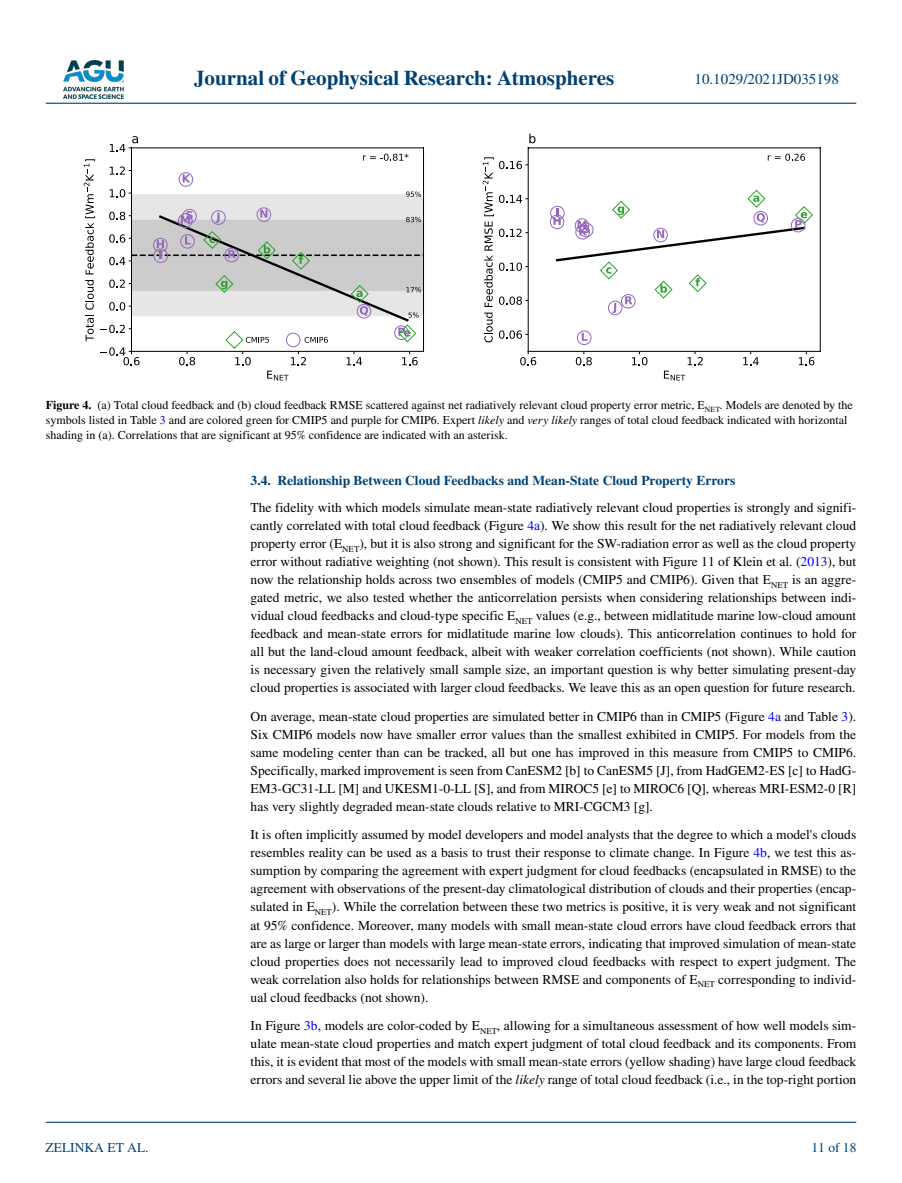
<style>
.page{position:relative;width:902px;height:1183px;background:#fff}
.page>*{position:absolute;margin:0;border:0;box-sizing:border-box;transform-origin:0 0}
.t1{font:700 21px "STIX";color:#004174}
.t2{font:15px "STIX";color:#004174}
.t3{font:13.5px/18px "STIX";color:#000;text-align:justify}
.t4{font:700 13.5px "STIX";color:#004174}
.t5{font:13.5px "STIX";color:#004174}
.t6{font:12px/15px "STIX";color:#000}
.s1{font-weight:700}
.s2{color:#00f}
.s3{font-style:italic}
</style>
<div class="page">
<img style="left:63px;top:60px;width:60px;height:39px">
<hr style="left:46px;top:103px;width:810px;height:1px;background:#004174">
<hr style="left:46px;top:1121px;width:810px;height:1px;background:#004174">
<hr style="left:423px;top:148px;width:1px;height:203px;background:#000">
<svg style="left:84px;top:136px;width:339px;height:244px"></svg>
<svg style="left:520px;top:351px;width:16px;height:14px"></svg>
<svg style="left:575px;top:352px;width:16px;height:13px"></svg>
<svg style="left:632px;top:352px;width:15px;height:13px"></svg>
<svg style="left:743px;top:352px;width:15px;height:13px"></svg>
<svg style="left:798px;top:352px;width:16px;height:13px"></svg>
<svg style="left:664px;top:352px;width:38px;height:28px"></svg>
<svg style="left:482px;top:157px;width:46px;height:185px"></svg>
<hr style="left:528px;top:148px;width:1px;height:203px;background:#000">
<hr style="left:819px;top:148px;width:1px;height:203px;background:#000">
<hr style="left:528px;top:351px;width:292px;height:1px;background:#000">
<hr style="left:528px;top:147px;width:292px;height:1px;background:#000">
<svg style="left:767px;top:154px;width:38px;height:7px"></svg>
<svg style="left:529px;top:134px;width:6px;height:9px"></svg>
<svg style="left:577px;top:330px;width:14px;height:15px"></svg>
<svg style="left:549px;top:189px;width:264px;height:126px"></svg>
<h1 class="t1" style="left:194px;top:66px;width:422px">Journal of Geophysical Research: Atmospheres</h1>
<p class="t2" style="left:694px;top:69px;width:146px">10.1029/2021JD035198</p>
<p class="t6" style="left:46px;top:398px;width:808px"><span class="s1">Figure 4.</span> (a) Total cloud feedback and (b) cloud feedback RMSE scattered against net radiatively relevant cloud property error metric, E<sub>NET</sub>. Models are denoted by the symbols listed in Table <span class="s2">3</span> and are colored green for CMIP5 and purple for CMIP6. Expert <span class="s3">likely</span> and <span class="s3">very likely</span> ranges of total cloud feedback indicated with horizontal shading in (a). Correlations that are significant at 95% confidence are indicated with an asterisk.</p>
<p class="t5" style="left:45px;top:1138px;width:105px">ZELINKA ET AL.</p>
<p class="t4" style="left:250px;top:472px;width:486px">3.4. Relationship Between Cloud Feedbacks and Mean-State Cloud Property Errors</p>
<p class="t3" style="left:250px;top:499px;width:607px">The fidelity with which models simulate mean-state radiatively relevant cloud properties is strongly and signifi&shy;cantly correlated with total cloud feedback (Figure <span class="s2">4a</span>). We show this result for the net radiatively relevant cloud property error (E<sub>NET</sub>), but it is also strong and significant for the SW-radiation error as well as the cloud property error without radiative weighting (not shown). This result is consistent with Figure 11 of Klein et al. (<span class="s2">2013</span>), but now the relationship holds across two ensembles of models (CMIP5 and CMIP6). Given that E<sub>NET</sub> is an aggre&shy;gated metric, we also tested whether the anticorrelation persists when considering relationships between indi&shy;vidual cloud feedbacks and cloud-type specific E<sub>NET</sub> values (e.g., between midlatitude marine low-cloud amount feedback and mean-state errors for midlatitude marine low clouds). This anticorrelation continues to hold for all but the land-cloud amount feedback, albeit with weaker correlation coefficients (not shown). While caution is necessary given the relatively small sample size, an important question is why better simulating present-day cloud properties is associated with larger cloud feedbacks. We leave this as an open question for future research.</p>
<p class="t3" style="left:250px;top:708px;width:607px">On average, mean-state cloud properties are simulated better in CMIP6 than in CMIP5 (Figure <span class="s2">4a</span> and Table <span class="s2">3</span>).<br>Six CMIP6 models now have smaller error values than the smallest exhibited in CMIP5. For models from the same modeling center than can be tracked, all but one has improved in this measure from CMIP5 to CMIP6.<br>Specifically, marked improvement is seen from CanESM2 [b] to CanESM5 [J], from HadGEM2-ES [c] to HadG-EM3-GC31-LL [M] and UKESM1-0-LL [S], and from MIROC5 [e] to MIROC6 [Q], whereas MRI-ESM2-0 [R] has very slightly degraded mean-state clouds relative to MRI-CGCM3 [g].</p>
<p class="t3" style="left:250px;top:826px;width:607px">It is often implicitly assumed by model developers and model analysts that the degree to which a model's clouds resembles reality can be used as a basis to trust their response to climate change. In Figure <span class="s2">4b</span>, we test this as&shy;sumption by comparing the agreement with expert judgment for cloud feedbacks (encapsulated in RMSE) to the agreement with observations of the present-day climatological distribution of clouds and their properties (encap&shy;sulated in E<sub>NET</sub>). While the correlation between these two metrics is positive, it is very weak and not significant at 95% confidence. Moreover, many models with small mean-state cloud errors have cloud feedback errors that are as large or larger than models with large mean-state errors, indicating that improved simulation of mean-state cloud properties does not necessarily lead to improved cloud feedbacks with respect to expert judgment. The weak correlation also holds for relationships between RMSE and components of E<sub>NET</sub> corresponding to individ&shy;ual cloud feedbacks (not shown).</p>
<p class="t3" style="left:250px;top:1017px;width:607px">In Figure <span class="s2">3b</span>, models are color-coded by E<sub>NET</sub>, allowing for a simultaneous assessment of how well models sim&shy;ulate mean-state cloud properties and match expert judgment of total cloud feedback and its components. From this, it is evident that most of the models with small mean-state errors (yellow shading) have large cloud feedback errors and several lie above the upper limit of the <span class="s3">likely</span> range of total cloud feedback (i.e., in the top-right portion</p>
<p class="t5" style="left:811px;top:1138px;width:46px">11 of 18</p>
</div>
